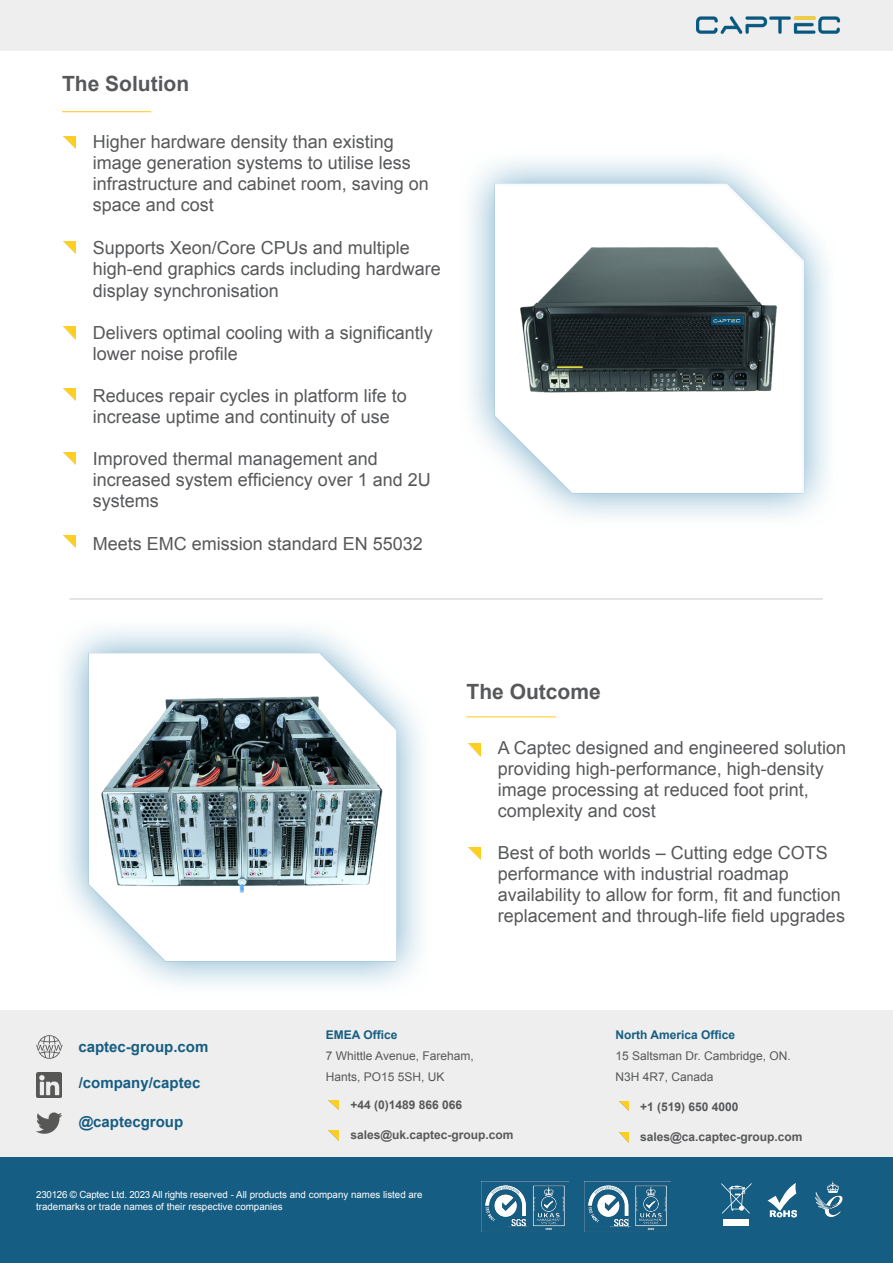
<style>
.page{position:relative;width:893px;height:1263px;background:#fff}
.page>*{position:absolute;margin:0;border:0;box-sizing:border-box;transform-origin:0 0}
.t1{font:700 21px "Arial";color:#57585a}
.t2{font:18px/21px "Arial";color:#57585a}
.t3{font:700 15px "Arial";color:#165d83}
.t4{font:700 12px "Arial";color:#57585a}
.t5{font:12px/21px "Arial";color:#57585a}
.t6{font:700 12px "Arial";color:#165d83}
.t7{font:9.75px/12px "Arial";color:#fff}
</style>
<div class="page">
<div style="left:0;top:0;width:893px;height:51px;background:#eee"></div>
<img style="left:696px;top:16px;width:145px;height:18px">
<div style="left:0;top:1010px;width:893px;height:147px;background:#eee"></div>
<svg style="left:329px;top:1100px;width:9px;height:9px"></svg>
<img style="left:36px;top:1072px;width:26px;height:26px">
<img style="left:36px;top:1112px;width:26px;height:22px">
<div style="left:0;top:1157px;width:893px;height:106px;background:#165d83"></div>
<div style="left:724px;top:1220px;width:25px;height:6px;background:#fff"></div>
<svg style="left:721px;top:1183px;width:31px;height:30px"></svg>
<svg style="left:767px;top:1183px;width:30px;height:34px"></svg>
<img style="left:816px;top:1182px;width:27px;height:35px">
<svg style="left:36px;top:1035px;width:27px;height:24px"></svg>
<svg style="left:329px;top:1130px;width:9px;height:10px"></svg>
<svg style="left:619px;top:1101px;width:10px;height:10px"></svg>
<svg style="left:619px;top:1132px;width:10px;height:10px"></svg>
<img style="left:585px;top:1181px;width:86px;height:50px">
<img style="left:482px;top:1181px;width:86px;height:50px">
<hr style="left:62px;top:111px;width:89px;height:1px;background:#fecd33">
<svg style="left:64px;top:136px;width:12px;height:12px"></svg>
<hr style="left:467px;top:716px;width:89px;height:1px;background:#fecd33">
<img style="left:470px;top:159px;width:359px;height:359px">
<img style="left:520px;top:241px;width:258px;height:153px">
<img style="left:64px;top:628px;width:358px;height:358px">
<img style="left:99px;top:694px;width:285px;height:199px">
<hr style="left:69px;top:598px;width:754px;height:1px;background:#57585a">
<svg style="left:63px;top:241px;width:13px;height:12px"></svg>
<svg style="left:63px;top:327px;width:13px;height:12px"></svg>
<svg style="left:469px;top:744px;width:12px;height:12px"></svg>
<svg style="left:468px;top:847px;width:12px;height:12px"></svg>
<svg style="left:64px;top:452px;width:12px;height:12px"></svg>
<svg style="left:63px;top:388px;width:13px;height:12px"></svg>
<svg style="left:63px;top:535px;width:13px;height:12px"></svg>
<p class="t1" style="left:62px;top:70px;width:129px">The Solution</p>
<p class="t2" style="left:93px;top:131px;width:338px">Higher hardware density than existing image generation systems to utilise less infrastructure and cabinet room, saving on space and cost</p>
<p class="t2" style="left:93px;top:237px;width:350px;line-height:21.6px">Supports Xeon/Core CPUs and multiple high-end graphics cards including hardware display synchronisation</p>
<p class="t2" style="left:93px;top:322px;width:342px">Delivers optimal cooling with a significantly lower noise profile</p>
<p class="t2" style="left:93px;top:385px;width:316px">Reduces repair cycles in platform life to increase uptime and continuity of use</p>
<p class="t2" style="left:93px;top:448px;width:340px">Improved thermal management and increased system efficiency over 1 and 2U systems</p>
<p class="t2" style="left:93px;top:533px;width:332px">Meets EMC emission standard EN 55032</p>
<p class="t1" style="left:467px;top:678px;width:136px">The Outcome</p>
<p class="t2" style="left:498px;top:737px;width:350px">A Captec designed and engineered solution providing high-performance, high-density image processing at reduced foot print, complexity and cost</p>
<p class="t2" style="left:498px;top:842px;width:349px">Best of both worlds – Cutting edge COTS performance with industrial roadmap availability to allow for form, fit and function replacement and through-life field upgrades</p>
<p class="t3" style="left:78px;top:1037px;width:132px">captec-group.com</p>
<p class="t3" style="left:79px;top:1073px;width:123px">/company/captec</p>
<p class="t3" style="left:79px;top:1112px;width:106px">@captecgroup</p>
<p class="t6" style="left:326px;top:1027px;width:73px">EMEA Office</p>
<p class="t5" style="left:326px;top:1045px;width:149px">7 Whittle Avenue, Fareham,<br>Hants, PO15 5SH, UK</p>
<p class="t4" style="left:350px;top:1097px;width:113px">+44 (0)1489 866 066</p>
<p class="t4" style="left:350px;top:1127px;width:165px">sales@uk.captec-group.com</p>
<p class="t7" style="left:36px;top:1189px;width:388px">230126 © Captec Ltd. 2023 All rights reserved - All products and company names listed are trademarks or trade names of their respective companies</p>
<p class="t6" style="left:616px;top:1027px;width:121px">North America Office</p>
<p class="t5" style="left:616px;top:1045px;width:177px">15 Saltsman Dr. Cambridge, ON.<br>N3H 4R7, Canada</p>
<p class="t4" style="left:640px;top:1099px;width:100px">+1 (519) 650 4000</p>
<p class="t4" style="left:640px;top:1129px;width:164px">sales@ca.captec-group.com</p>
</div>
